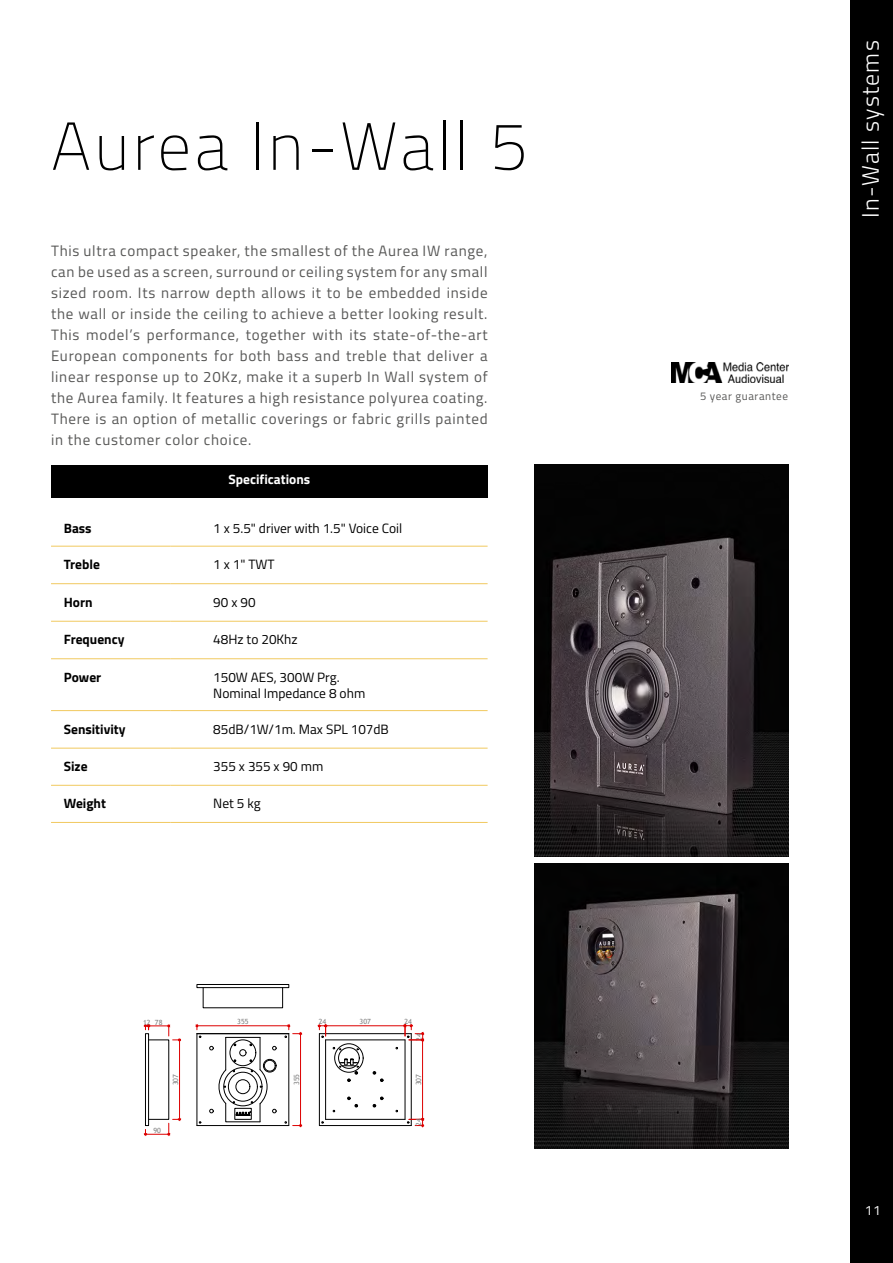
<style>
.page{position:relative;width:893px;height:1263px;background:#fff}
.page>*{position:absolute;margin:0;border:0;box-sizing:border-box;transform-origin:0 0}
.t1{font:100 67.65px "Titillium";letter-spacing:.05em;color:#000}
.t2{font:300 23.85px "Titillium";letter-spacing:.05em;color:#fff}
.t3{font:15px/21px "Titillium";letter-spacing:.05em;color:#575756;text-align:justify}
.t4{font:13.5px/16.2px "Titillium";color:#000}
.t5{font:700 13.5px "Titillium";color:#000}
.t6{font:700 13.5px "Titillium";color:#fff}
.t7{font:13.5px "Titillium";color:#fff}
.t8{font:11.25px "Titillium";letter-spacing:.05em;color:#575756}
.t9{font:7.2px "Trebuchet MS";color:#808080}
</style>
<div class="page">
<div style="left:850px;top:0;width:43px;height:1263px;background:#000"></div>
<img style="left:534px;top:465px;width:254px;height:392px">
<img style="left:534px;top:863px;width:254px;height:285px">
<svg style="left:143px;top:984px;width:282px;height:152px"></svg>
<div style="left:51px;top:465px;width:437px;height:33px;background:#000"></div>
<hr style="left:51px;top:546px;width:120px;height:1px;background:#f1c95f">
<hr style="left:171px;top:546px;width:317px;height:1px;background:#f1c95f">
<hr style="left:51px;top:583px;width:120px;height:1px;background:#f1c95f">
<hr style="left:171px;top:583px;width:317px;height:1px;background:#f1c95f">
<hr style="left:51px;top:621px;width:120px;height:1px;background:#f1c95f">
<hr style="left:171px;top:621px;width:317px;height:1px;background:#f1c95f">
<hr style="left:51px;top:658px;width:120px;height:1px;background:#f1c95f">
<hr style="left:171px;top:658px;width:317px;height:1px;background:#f1c95f">
<hr style="left:51px;top:710px;width:120px;height:1px;background:#f1c95f">
<hr style="left:171px;top:710px;width:317px;height:1px;background:#f1c95f">
<hr style="left:51px;top:748px;width:120px;height:1px;background:#f1c95f">
<hr style="left:171px;top:748px;width:317px;height:1px;background:#f1c95f">
<hr style="left:51px;top:785px;width:120px;height:1px;background:#f1c95f">
<hr style="left:171px;top:785px;width:317px;height:1px;background:#f1c95f">
<hr style="left:51px;top:822px;width:120px;height:1px;background:#f1c95f">
<hr style="left:171px;top:822px;width:317px;height:1px;background:#f1c95f">
<img style="left:672px;top:363px;width:116px;height:19px">
<h1 class="t1" style="left:51px;top:98px;width:478px">Aurea In-Wall 5</h1>
<p class="t3" style="left:51px;top:240px;width:438px">This ultra compact speaker, the smallest of the Aurea IW range, can be used as a screen, surround or ceiling system for any small sized room. Its narrow depth allows it to be embedded inside the wall or inside the ceiling to achieve a better looking result.<br>This model’s performance, together with its state-of-the-art European components for both bass and treble that deliver a linear response up to 20Kz, make it a superb In Wall system of the Aurea family. It features a high resistance polyurea coating.<br>There is an option of metallic coverings or fabric grills painted in the customer color choice.</p>
<p class="t6" style="left:228px;top:468px;width:83px">Specifications</p>
<p class="t5" style="left:64px;top:518px;width:29px">Bass</p>
<p class="t4" style="left:213px;top:520px;width:190px">1 x 5.5" driver with 1.5" Voice Coil</p>
<p class="t5" style="left:64px;top:554px;width:38px">Treble</p>
<p class="t4" style="left:213px;top:555px;width:63px">1 x 1" TWT</p>
<p class="t5" style="left:64px;top:591px;width:30px">Horn</p>
<p class="t4" style="left:213px;top:593px;width:44px">90 x 90</p>
<p class="t5" style="left:64px;top:629px;width:62px">Frequency</p>
<p class="t4" style="left:213px;top:631px;width:86px">48Hz to 20Khz</p>
<p class="t5" style="left:64px;top:667px;width:39px">Power</p>
<p class="t4" style="left:213px;top:668px;width:154px">150W AES, 300W Prg.<br>Nominal Impedance 8 ohm</p>
<p class="t5" style="left:64px;top:718px;width:63px">Sensitivity</p>
<p class="t4" style="left:213px;top:720px;width:177px">85dB/1W/1m. Max SPL 107dB</p>
<p class="t5" style="left:64px;top:756px;width:25px">Size</p>
<p class="t4" style="left:213px;top:757px;width:112px">355 x 355 x 90 mm</p>
<p class="t5" style="left:64px;top:793px;width:44px">Weight</p>
<p class="t4" style="left:213px;top:795px;width:49px">Net 5 kg</p>
<p class="t9" style="left:143px;top:1018px;width:21px">12 78</p>
<p class="t9" style="left:237px;top:1018px;width:13px">355</p>
<p class="t9" style="left:171px;top:1085px;width:13px;rotate:-90deg">307</p>
<p class="t9" style="left:153px;top:1126px;width:9px">90</p>
<p class="t9" style="left:292px;top:1085px;width:13px;rotate:-90deg">355</p>
<p class="t9" style="left:319px;top:1018px;width:9px">24</p>
<p class="t9" style="left:360px;top:1017px;width:13px">307</p>
<p class="t9" style="left:404px;top:1017px;width:9px">24</p>
<p class="t9" style="left:415px;top:1040px;width:9px;rotate:-90deg">24</p>
<p class="t9" style="left:414px;top:1085px;width:13px;rotate:-90deg">307</p>
<p class="t9" style="left:414px;top:1126px;width:9px;rotate:-90deg">24</p>
<p class="t8" style="left:700px;top:388px;width:89px">5 year guarantee</p>
<h2 class="t2" style="left:853px;top:218px;width:179px;rotate:-90deg">In-Wall systems</h2>
<p class="t7" style="left:865px;top:1200px;width:17px">11</p>
</div>
